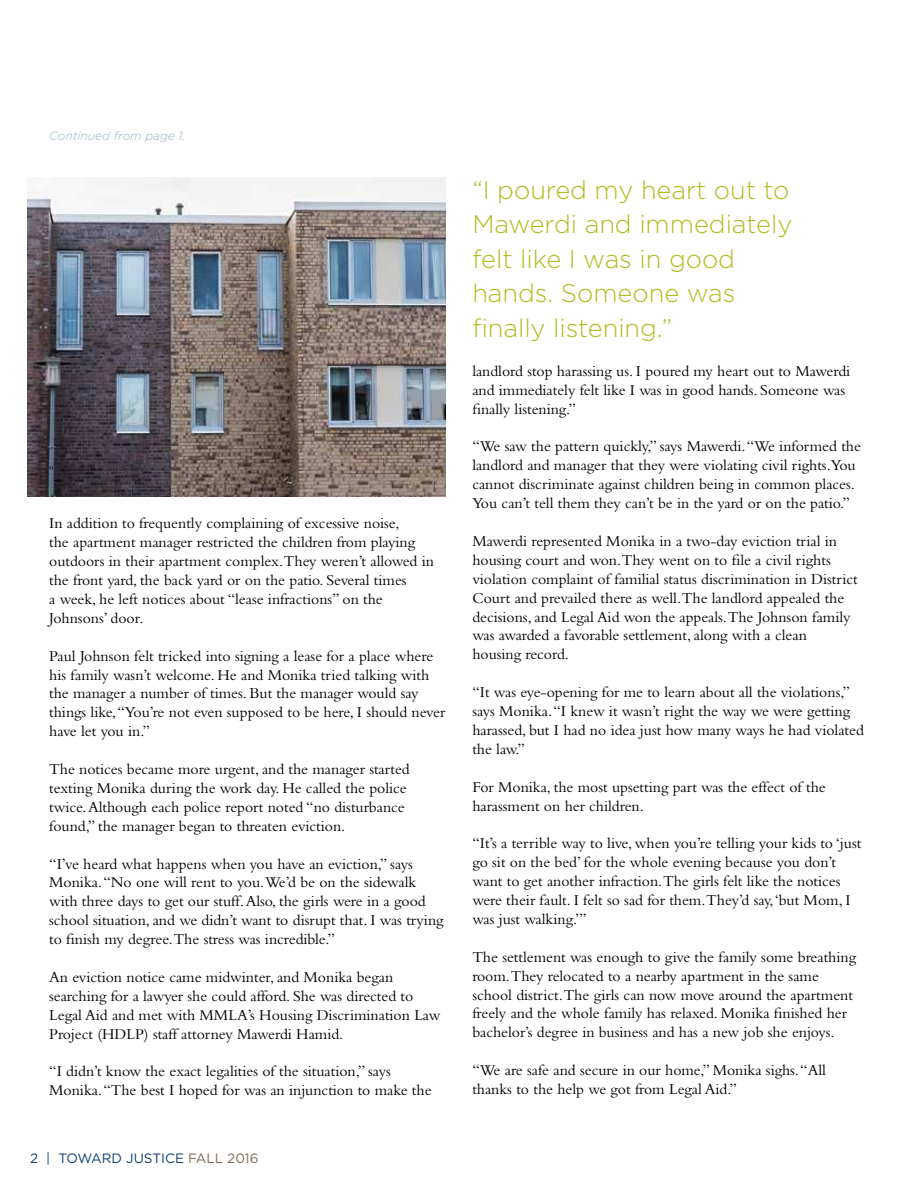
<style>
.page{position:relative;width:918px;height:1188px;background:#fff}
.page>*{position:absolute;margin:0;border:0;box-sizing:border-box;transform-origin:0 0}
.t1{font:300 25.5px/34.5px "Gotham";color:#b2bb1e}
.t2{font:15.75px/18.9px "Bembo";color:#000}
.t3{font:13.5px "Gotham";color:#0f3f76}
.t4{font:italic 300 12px "Gotham";color:#94b4bf}
.s1{color:#7c6a55}
</style>
<div class="page">
<img style="left:27px;top:177px;width:419px;height:320px">
<p class="t4" style="left:49px;top:129px;width:138px">Continued from page 1.</p>
<p class="t2" style="left:49px;top:514px;width:386px">In addition to frequently complaining of excessive noise,<br>the apartment manager restricted the children from playing outdoors in their apartment complex.They weren’t allowed in the front yard, the back yard or on the patio. Several times<br>a week, he left notices about “lease infractions” on the Johnsons’ door.</p>
<p class="t2" style="left:49px;top:646px;width:398px">Paul Johnson felt tricked into signing a lease for a place where his family wasn’t welcome. He and Monika tried talking with the manager a number of times. But the manager would say things like, “You’re not even supposed to be here, I should never have let you in.”</p>
<p class="t2" style="left:49px;top:759px;width:362px">The notices became more urgent, and the manager started texting Monika during the work day. He called the police twice. Although each police report noted “no disturbance found,” the manager began to threaten eviction.</p>
<p class="t2" style="left:49px;top:854px;width:396px">“I’ve heard what happens when you have an eviction,” says Monika. “No one will rent to you.We’d be on the sidewalk with three days to get our stuff. Also, the girls were in a good school situation, and we didn’t want to disrupt that. I was trying to finish my degree.The stress was incredible.”</p>
<p class="t2" style="left:49px;top:967px;width:393px">An eviction notice came midwinter, and Monika began searching for a lawyer she could afford. She was directed to Legal Aid and met with MMLA’s Housing Discrimination Law Project (HDLP) staff attorney Mawerdi Hamid.</p>
<p class="t2" style="left:49px;top:1062px;width:384px">“I didn’t know the exact legalities of the situation,” says<br>Monika. “The best I hoped for was an injunction to make the</p>
<p class="t3" style="left:30px;top:1151px;width:230px">2 | TOWARD JUSTICE <span class="s1">FALL 2016</span></p>
<h1 class="t1" style="left:472px;top:172px;width:321px">“I poured my heart out to<br>Mawerdi and immediately felt like I was in good hands. Someone was finally listening.”</h1>
<p class="t2" style="left:472px;top:361px;width:379px">landlord stop harassing us. I poured my heart out to Mawerdi and immediately felt like I was in good hands. Someone was finally listening.”</p>
<p class="t2" style="left:472px;top:437px;width:390px">“We saw the pattern quickly,” says Mawerdi. “We informed the landlord and manager that they were violating civil rights.You cannot discriminate against children being in common places.<br>You can’t tell them they can’t be in the yard or on the patio.”</p>
<p class="t2" style="left:472px;top:531px;width:387px">Mawerdi represented Monika in a two-day eviction trial in housing court and won.They went on to file a civil rights violation complaint of familial status discrimination in District Court and prevailed there as well.The landlord appealed the decisions, and Legal Aid won the appeals.The Johnson family was awarded a favorable settlement, along with a clean housing record.</p>
<p class="t2" style="left:472px;top:682px;width:393px">“It was eye-opening for me to learn about all the violations,” says Monika. “I knew it wasn’t right the way we were getting harassed, but I had no idea just how many ways he had violated the law.”</p>
<p class="t2" style="left:472px;top:777px;width:355px">For Monika, the most upsetting part was the effect of the harassment on her children.</p>
<p class="t2" style="left:472px;top:834px;width:391px">“It’s a terrible way to live, when you’re telling your kids to ‘just go sit on the bed’ for the whole evening because you don’t want to get another infraction.The girls felt like the notices were their fault. I felt so sad for them.They’d say, ‘but Mom, I was just walking.’”</p>
<p class="t2" style="left:472px;top:947px;width:385px">The settlement was enough to give the family some breathing room.They relocated to a nearby apartment in the same school district.The girls can now move around the apartment freely and the whole family has relaxed. Monika finished her bachelor’s degree in business and has a new job she enjoys.</p>
<p class="t2" style="left:472px;top:1060px;width:355px">“We are safe and secure in our home,” Monika sighs. “All thanks to the help we got from Legal Aid.”</p>
</div>
